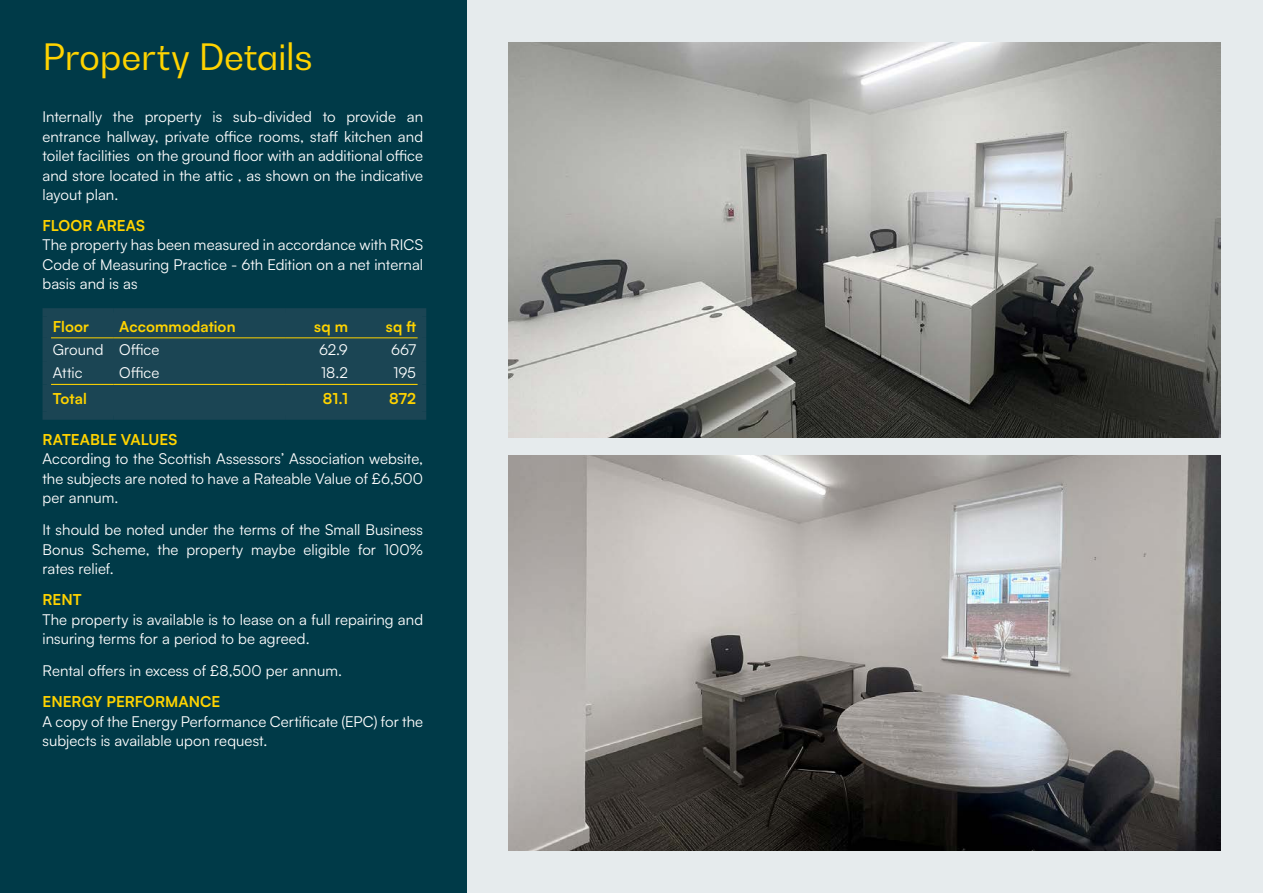
<style>
.page{position:relative;width:1263px;height:893px;background:#fff}
.page>*{position:absolute;margin:0;border:0;box-sizing:border-box;transform-origin:0 0}
._05-_TITLE_HEAD{font:36px "Bw Gradual DEMO";letter-spacing:-.01em;color:#ffd300}
._08-_BODY_TEXT{font:15px/19.5px "Satoshi";letter-spacing:.005em;color:#fff;text-align:justify}
._07-_COL_HEAD{font:700 15px "Satoshi";color:#ffd300}
._00A_TABLE_-_HEADER___TOTAL{font:700 15px "Satoshi";letter-spacing:.005em;color:#ffd300}
._00B_TABLE_-_TEXT{font:15px "Satoshi";letter-spacing:.005em;color:#fff}
</style>
<div class="page">
<div style="left:0;top:0;width:466px;height:893px;background:#003a48"></div>
<div style="left:466px;top:0;width:797px;height:893px;background:#e6ebed"></div>
<img style="left:508px;top:43px;width:712px;height:395px">
<img style="left:508px;top:455px;width:712px;height:395px">
<div style="left:51px;top:317px;width:367px;height:94px;background:#1b4554"></div>
<hr style="left:51px;top:337px;width:62px;height:1px;background:#ffd300">
<hr style="left:113px;top:337px;width:173px;height:1px;background:#ffd300">
<hr style="left:286px;top:337px;width:68px;height:1px;background:#ffd300">
<hr style="left:354px;top:337px;width:64px;height:1px;background:#ffd300">
<hr style="left:51px;top:384px;width:62px;height:1px;background:#ffd300">
<hr style="left:113px;top:384px;width:173px;height:1px;background:#ffd300">
<hr style="left:286px;top:384px;width:68px;height:1px;background:#ffd300">
<hr style="left:354px;top:384px;width:64px;height:1px;background:#ffd300">
<div style="left:43px;top:308px;width:70px;height:9px;background:#1b4554"></div>
<div style="left:43px;top:317px;width:8px;height:21px;background:#1b4554"></div>
<div style="left:113px;top:308px;width:173px;height:9px;background:#1b4554"></div>
<div style="left:286px;top:308px;width:68px;height:9px;background:#1b4554"></div>
<div style="left:354px;top:308px;width:72px;height:9px;background:#1b4554"></div>
<div style="left:418px;top:317px;width:8px;height:21px;background:#1b4554"></div>
<div style="left:43px;top:338px;width:8px;height:23px;background:#1b4554"></div>
<div style="left:418px;top:338px;width:8px;height:23px;background:#1b4554"></div>
<div style="left:43px;top:361px;width:8px;height:23px;background:#1b4554"></div>
<div style="left:418px;top:361px;width:8px;height:23px;background:#1b4554"></div>
<div style="left:43px;top:384px;width:8px;height:27px;background:#1b4554"></div>
<div style="left:418px;top:384px;width:8px;height:27px;background:#1b4554"></div>
<div style="left:43px;top:411px;width:70px;height:9px;background:#1b4554"></div>
<div style="left:113px;top:411px;width:173px;height:9px;background:#1b4554"></div>
<div style="left:286px;top:411px;width:68px;height:9px;background:#1b4554"></div>
<div style="left:354px;top:411px;width:72px;height:9px;background:#1b4554"></div>
<p class="_05-_TITLE_HEAD" style="left:43px;top:34px;width:272px">Property Details</p>
<p class="_08-_BODY_TEXT" style="left:43px;top:106px;width:382px">Internally the property is sub-divided to provide an entrance hallway, private office rooms, staff kitchen and toilet facilities on the ground floor with an additional office and store located in the attic , as shown on the indicative layout plan.</p>
<p class="_07-_COL_HEAD" style="left:43px;top:215px;width:104px">FLOOR AREAS</p>
<p class="_08-_BODY_TEXT" style="left:43px;top:235px;width:382px">The property has been measured in accordance with RICS Code of Measuring Practice - 6th Edition on a net internal basis and is as</p>
<p class="_00A_TABLE_-_HEADER___TOTAL" style="left:53px;top:315px;width:38px">Floor</p>
<p class="_00A_TABLE_-_HEADER___TOTAL" style="left:119px;top:315px;width:118px">Accommodation</p>
<p class="_00A_TABLE_-_HEADER___TOTAL" style="left:314px;top:315px;width:35px">sq m</p>
<p class="_00A_TABLE_-_HEADER___TOTAL" style="left:386px;top:315px;width:32px">sq ft</p>
<p class="_00B_TABLE_-_TEXT" style="left:53px;top:340px;width:52px">Ground</p>
<p class="_00B_TABLE_-_TEXT" style="left:119px;top:340px;width:42px">Office</p>
<p class="_00B_TABLE_-_TEXT" style="left:319px;top:340px;width:30px">62.9</p>
<p class="_00B_TABLE_-_TEXT" style="left:391px;top:340px;width:26px">667</p>
<p class="_00B_TABLE_-_TEXT" style="left:53px;top:363px;width:31px">Attic</p>
<p class="_00B_TABLE_-_TEXT" style="left:119px;top:363px;width:42px">Office</p>
<p class="_00B_TABLE_-_TEXT" style="left:321px;top:363px;width:28px">18.2</p>
<p class="_00B_TABLE_-_TEXT" style="left:394px;top:363px;width:24px">195</p>
<p class="_00A_TABLE_-_HEADER___TOTAL" style="left:53px;top:387px;width:36px">Total</p>
<p class="_00A_TABLE_-_HEADER___TOTAL" style="left:323px;top:387px;width:27px">81.1</p>
<p class="_00A_TABLE_-_HEADER___TOTAL" style="left:389px;top:387px;width:28px">872</p>
<p class="_07-_COL_HEAD" style="left:43px;top:428px;width:136px">RATEABLE VALUES</p>
<p class="_08-_BODY_TEXT" style="left:43px;top:448px;width:382px">According to the Scottish Assessors’ Association website, the subjects are noted to have a Rateable Value of £6,500 per annum.</p>
<p class="_08-_BODY_TEXT" style="left:43px;top:519px;width:382px">It should be noted under the terms of the Small Business Bonus Scheme, the property maybe eligible for 100% rates relief.</p>
<p class="_07-_COL_HEAD" style="left:43px;top:589px;width:41px">RENT</p>
<p class="_08-_BODY_TEXT" style="left:43px;top:609px;width:382px">The property is available is to lease on a full repairing and insuring terms for a period to be agreed.</p>
<p class="_08-_BODY_TEXT" style="left:43px;top:660px;width:301px">Rental offers in excess of £8,500 per annum.</p>
<p class="_07-_COL_HEAD" style="left:43px;top:691px;width:179px">ENERGY PERFORMANCE</p>
<p class="_08-_BODY_TEXT" style="left:43px;top:711px;width:382px">A copy of the Energy Performance Certificate (EPC) for the subjects is available upon request.</p>
</div>
